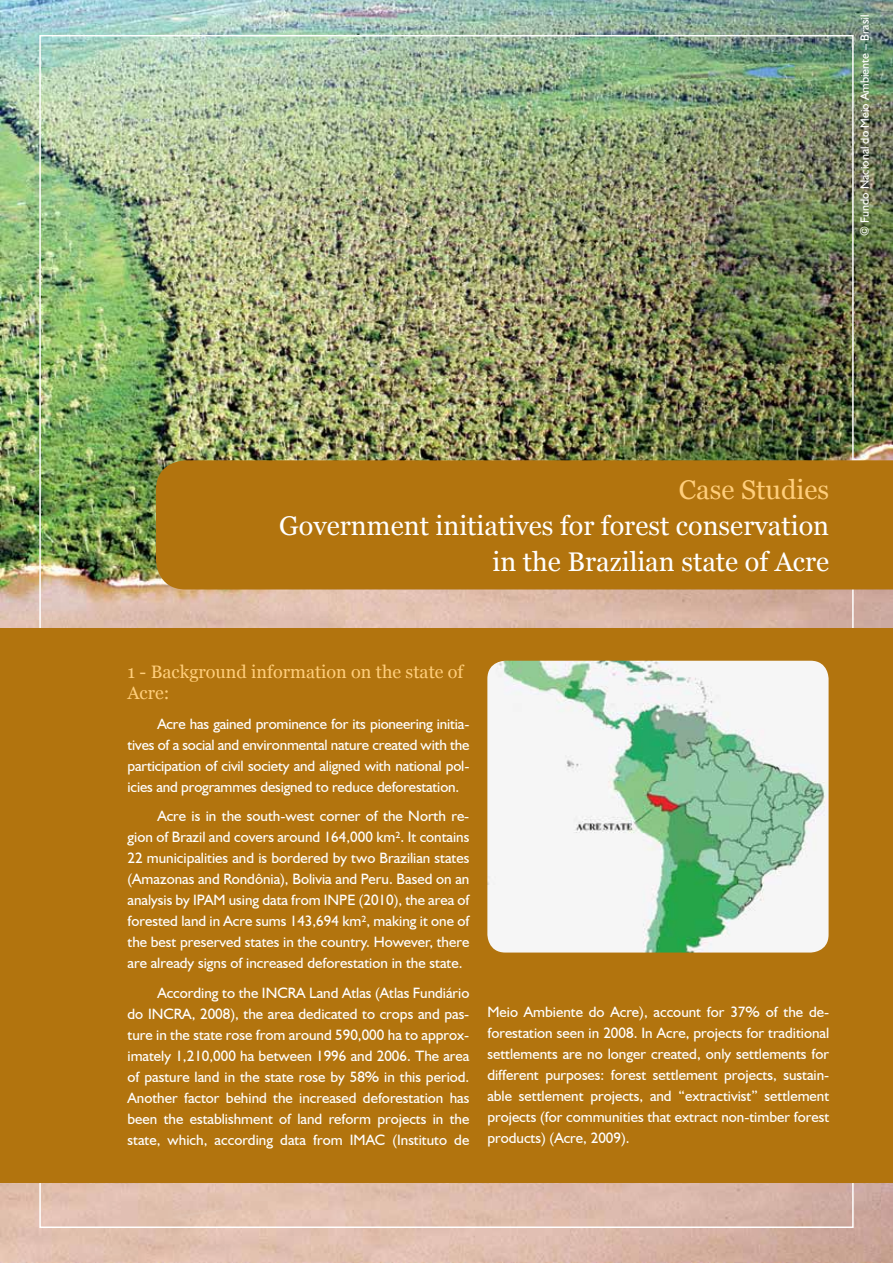
<style>
.page{position:relative;width:893px;height:1263px;background:#fff}
.page>*{position:absolute;margin:0;border:0;box-sizing:border-box;transform-origin:0 0}
.t1{font:27px/36px "Georgia";color:#fff;text-align:right}
.t2{font:27px "Georgia";color:#ffce7b}
.t3{font:18px/21px "Georgia";color:#ffce7b}
.t4{font:15px/21px "Humanist 521 BT";color:#fff;text-align:justify}
.t5{font:12px "Humanist 521 BT";color:#fff}
</style>
<div class="page">
<img style="left:0;top:1182px;width:893px;height:81px">
<img style="left:0;top:0;width:893px;height:628px">
<div style="left:0;top:628px;width:893px;height:554px;background:#b2740e"></div>
<div style="left:156px;top:460px;width:737px;height:129px;background:#b2740e"></div>
<img style="left:487px;top:661px;width:342px;height:291px">
<p class="t5" style="left:857px;top:236px;width:222px;rotate:-90deg">© Fundo Nacional do Meio Ambiente – Brasil</p>
<h1 class="t2" style="left:679px;top:473px;width:152px">Case Studies</h1>
<h1 class="t1" style="left:279px;top:508px;width:551px">Government initiatives for forest conservation in the Brazilian state of Acre</h1>
<p class="t3" style="left:128px;top:662px;width:337px">1 - Background information on the state of<br>Acre:</p>
<p class="t4" style="left:128px;top:713px;width:343px;text-indent:30px">Acre has gained prominence for its pioneering initia&shy;tives of a social and environmental nature created with the participation of civil society and aligned with national pol&shy;icies and programmes designed to reduce deforestation.</p>
<p class="t4" style="left:128px;top:805px;width:343px;text-indent:30px">Acre is in the south-west corner of the North re&shy;gion of Brazil and covers around 164,000 km². It contains 22 municipalities and is bordered by two Brazilian states (Amazonas and Rondônia), Bolivia and Peru. Based on an analysis by IPAM using data from INPE (2010), the area of forested land in Acre sums 143,694 km², making it one of the best preserved states in the country. However, there are already signs of increased deforestation in the state.</p>
<p class="t4" style="left:128px;top:982px;width:343px;text-indent:30px">According to the INCRA Land Atlas (Atlas Fundiário do INCRA, 2008), the area dedicated to crops and pas&shy;ture in the state rose from around 590,000 ha to approx&shy;imately 1,210,000 ha between 1996 and 2006. The area of pasture land in the state rose by 58% in this period.<br>Another factor behind the increased deforestation has been the establishment of land reform projects in the state, which, according data from IMAC (Instituto de</p>
<p class="t4" style="left:487px;top:1001px;width:343px">Meio Ambiente do Acre), account for 37% of the de&shy;forestation seen in 2008. In Acre, projects for traditional settlements are no longer created, only settlements for different purposes: forest settlement projects, sustain&shy;able settlement projects, and “extractivist” settlement projects (for communities that extract non-timber forest products) (Acre, 2009).</p>
</div>
